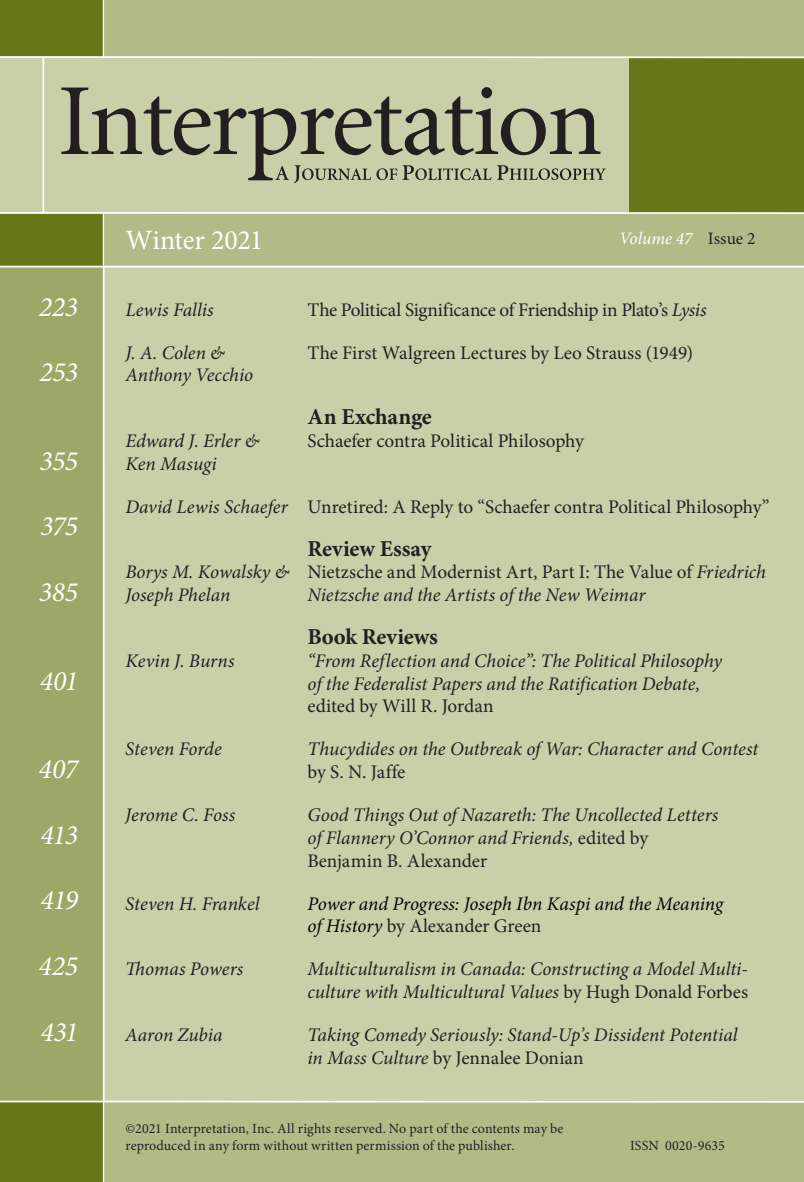
<style>
.page{position:relative;width:804px;height:1182px;background:#fff}
.page>*{position:absolute;margin:0;border:0;box-sizing:border-box;transform-origin:0 0}
.t1{font:italic 28px "Minion Pro";letter-spacing:-.025em;color:#fff}
.t2{font:28px "Minion Pro";letter-spacing:-.01em;color:#fff}
.t3{font:700 22.75px "Minion Pro";letter-spacing:-.005em;color:#231f20}
.t4{font:italic 19.25px/22.8px "Minion Pro";letter-spacing:-.005em;color:#231f20}
.t5{font:19.25px/22.8px "Minion Pro";letter-spacing:-.005em;color:#231f20}
.t6{font:italic 19.25px/22.8px "Minion Pro";letter-spacing:-.005em;color:#040503}
.t7{font:italic 17.5px "Minion Pro";letter-spacing:-.005em;color:#fff}
.t8{font:14px/17.5px "Minion Pro";letter-spacing:.005em;color:#231f20}
.s1{font-style:normal;color:#231f20}
.s2{font-style:italic}
.s3{font-style:normal}
</style>
<div class="page">
<div style="left:0;top:0;width:803px;height:1181px;background:#b2bb87"></div>
<div style="left:0;top:0;width:105px;height:1181px;background:#677717"></div>
<div style="left:0;top:266px;width:141px;height:834px;background:#9da767"></div>
<div style="left:105px;top:266px;width:698px;height:834px;background:#c9cfa9"></div>
<hr style="left:103px;top:0;width:2px;height:1181px;background:#fff">
<hr style="left:0;top:266px;width:803px;height:1px;background:#fff">
<hr style="left:0;top:1100px;width:803px;height:2px;background:#fff">
<div style="left:628px;top:57px;width:175px;height:156px;background:#677717"></div>
<div style="left:0;top:57px;width:628px;height:156px;background:#c9cfa9"></div>
<svg style="left:61px;top:87px;width:544px;height:95px"></svg>
<hr style="left:0;top:56px;width:803px;height:2px;background:#fff">
<hr style="left:0;top:212px;width:803px;height:2px;background:#fff">
<hr style="left:42px;top:57px;width:2px;height:156px;background:#fff">
<h1 class="t1" style="left:39px;top:287px;width:41px">223</h1>
<h1 class="t1" style="left:39px;top:353px;width:40px">253</h1>
<h1 class="t1" style="left:40px;top:441px;width:40px">355</h1>
<h1 class="t1" style="left:40px;top:507px;width:40px">375</h1>
<h1 class="t1" style="left:39px;top:573px;width:41px">385</h1>
<h1 class="t1" style="left:40px;top:661px;width:40px">401</h1>
<h1 class="t1" style="left:39px;top:750px;width:41px">407</h1>
<h1 class="t1" style="left:40px;top:815px;width:39px">413</h1>
<h1 class="t1" style="left:40px;top:881px;width:39px">419</h1>
<h1 class="t1" style="left:38px;top:946px;width:41px">425</h1>
<h1 class="t1" style="left:41px;top:1012px;width:39px">431</h1>
<h1 class="t2" style="left:125px;top:221px;width:139px">Winter 2021</h1>
<p class="t7" style="left:618px;top:226px;width:138px">Volume 47 <span class="s1">Issue 2</span></p>
<p class="t4" style="left:125px;top:298px;width:90px">Lewis Fallis</p>
<p class="t5" style="left:307px;top:298px;width:400px">The Political Significance of Friendship in Plato’s <span class="s2">Lysis</span></p>
<p class="t4" style="left:125px;top:341px;width:101px">J. A. Colen &amp;</p>
<p class="t5" style="left:307px;top:341px;width:387px">The First Walgreen Lectures by Leo Strauss (1949)</p>
<p class="t4" style="left:125px;top:364px;width:129px">Anthony Vecchio</p>
<p class="t3" style="left:307px;top:401px;width:126px">An Exchange</p>
<p class="t4" style="left:125px;top:429px;width:136px">Edward J. Erler &amp;</p>
<p class="t5" style="left:307px;top:429px;width:278px">Schaefer contra Political Philosophy</p>
<p class="t4" style="left:125px;top:452px;width:93px">Ken Masugi</p>
<p class="t5" style="left:125px;top:495px;width:645px"><span class="s2">David Lewis Schaefer</span> Unretired: A Reply to “Schaefer contra Political Philosophy”</p>
<p class="t3" style="left:307px;top:532px;width:125px">Review Essay</p>
<p class="t5" style="left:125px;top:561px;width:642px"><span class="s2">Borys M. Kowalsky &amp;</span> Nietzsche and Modernist Art, Part I: The Value of <span class="s2">Friedrich<br>Joseph Phelan</span></p>
<p class="t4" style="left:307px;top:583px;width:339px">Nietzsche and the Artists of the New Weimar</p>
<p class="t3" style="left:307px;top:620px;width:132px">Book Reviews</p>
<p class="t4" style="left:125px;top:649px;width:111px">Kevin J. Burns</p>
<p class="t4" style="left:307px;top:649px;width:416px">“From Reflection and Choice”: The Political Philosophy of the Federalist Papers and the Ratification Debate,</p>
<p class="t5" style="left:307px;top:695px;width:188px">edited by Will R. Jordan</p>
<p class="t4" style="left:125px;top:737px;width:98px">Steven Forde</p>
<p class="t4" style="left:307px;top:737px;width:452px">Thucydides on the Outbreak of War: Character and Contest</p>
<p class="t5" style="left:307px;top:760px;width:99px">by S. N. Jaffe</p>
<p class="t4" style="left:125px;top:803px;width:111px">Jerome C. Foss</p>
<p class="t4" style="left:307px;top:803px;width:412px">Good Things Out of Nazareth: The Uncollected Letters of Flannery O’Connor and Friends, <span class="s3">edited by<br>Benjamin B. Alexander</span></p>
<p class="t4" style="left:125px;top:891px;width:136px">Steven H. Frankel</p>
<p class="t6" style="left:307px;top:891px;width:417px">Power and Progress: Joseph Ibn Kaspi and the Meaning of History <span class="s1">by Alexander Green</span></p>
<p class="t4" style="left:125px;top:957px;width:119px">Thomas Powers</p>
<p class="t4" style="left:307px;top:957px;width:442px">Multiculturalism in Canada: Constructing a Model Multi&shy;culture with Multicultural Values <span class="s3">by Hugh Donald Forbes</span></p>
<p class="t4" style="left:125px;top:1023px;width:99px">Aaron Zubia</p>
<p class="t4" style="left:307px;top:1023px;width:431px">Taking Comedy Seriously: Stand-Up’s Dissident Potential in Mass Culture <span class="s3">by Jennalee Donian</span></p>
<p class="t8" style="left:125px;top:1119px;width:439px">©2021 Interpretation, Inc. All rights reserved. No part of the contents may be reproduced in any form without written permission of the publisher.</p>
<p class="t8" style="left:629px;top:1136px;width:96px">ISSN 0020-9635</p>
</div>
